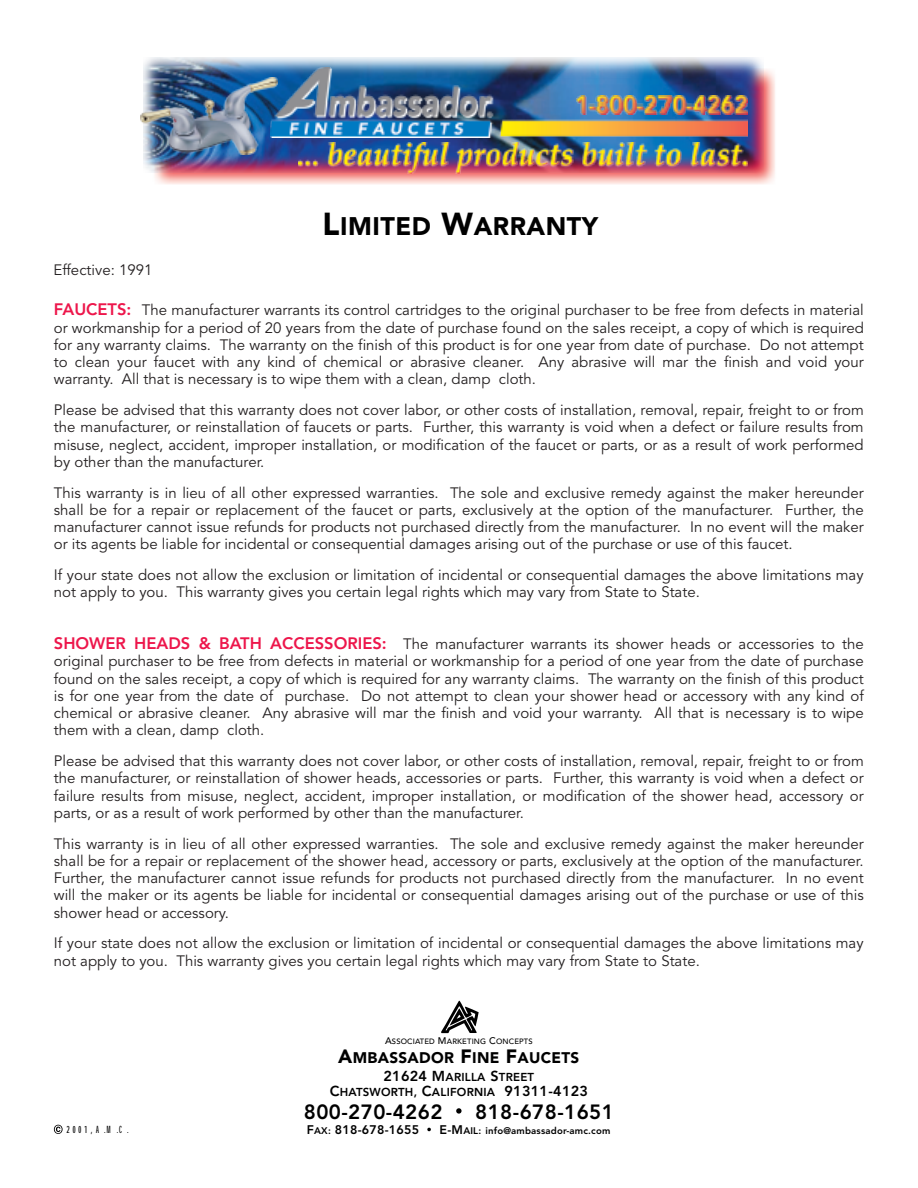
<style>
.page{position:relative;width:918px;height:1188px;background:#fff}
.page>*{position:absolute;margin:0;border:0;box-sizing:border-box;transform-origin:0 0}
.t1{font:900 25.2px "Avenir";letter-spacing:.02em;color:#000}
.t2{font:800 20.55px "Avenir";letter-spacing:.02em;color:#000}
.t3{font:900 15.3px "Avenir";letter-spacing:.02em;color:#000}
.t4{font:15px/17.2px "Avenir";color:#231f20;text-align:justify}
.t5{font:800 12.45px "Avenir";letter-spacing:.02em;color:#000}
.t6{font:800 11.4px/15.3px "Avenir";letter-spacing:.02em;color:#000;text-align:center}
.t7{font:800 9.6px "Avenir";letter-spacing:.02em;color:#000}
.t8{font:500 7.65px "Avenir";letter-spacing:.02em;color:#000}
.s1{font-size:31.5px}
.s2{font-weight:800;font-size:16.5px;color:#ed164b}
.s3{font-size:9.6px}
.s4{font-size:19.2px}
.s5{font-size:14.4px}
.s6{font-size:12.45px}
</style>
<div class="page">
<img style="left:151px;top:57px;width:624px;height:127px">
<img style="left:143px;top:58px;width:621px;height:114px">
<img style="left:140px;top:78px;width:138px;height:76px">
<img style="left:270px;top:68px;width:477px;height:69px">
<img style="left:298px;top:142px;width:449px;height:31px">
<img style="left:576px;top:96px;width:171px;height:18px">
<svg style="left:441px;top:1001px;width:38px;height:32px"></svg>
<svg style="left:427px;top:1128px;width:4px;height:3px"></svg>
<svg style="left:456px;top:1108px;width:6px;height:6px"></svg>
<svg style="left:54px;top:1125px;width:9px;height:9px"></svg>
<p class="t4" style="left:53px;top:261px;width:100px">Effective: 1991</p>
<h1 class="t1" style="left:323px;top:211px;width:277px"><span class="s1">L</span>IMITED <span class="s1">W</span>ARRANTY</h1>
<p class="t4" style="left:54px;top:302px;width:811px"><span class="s2">FAUCETS:</span> The manufacturer warrants its control cartridges to the original purchaser to be free from defects in material or workmanship for a period of 20 years from the date of purchase found on the sales receipt, a copy of which is required for any warranty claims. The warranty on the finish of this product is for one year from date of purchase. Do not attempt to clean your faucet with any kind of chemical or abrasive cleaner. Any abrasive will mar the finish and void your warranty. All that is necessary is to wipe them with a clean, damp cloth.</p>
<p class="t4" style="left:54px;top:402px;width:811px">Please be advised that this warranty does not cover labor, or other costs of installation, removal, repair, freight to or from the manufacturer, or reinstallation of faucets or parts. Further, this warranty is void when a defect or failure results from misuse, neglect, accident, improper installation, or modification of the faucet or parts, or as a result of work performed by other than the manufacturer.</p>
<p class="t4" style="left:54px;top:484px;width:811px">This warranty is in lieu of all other expressed warranties. The sole and exclusive remedy against the maker hereunder shall be for a repair or replacement of the faucet or parts, exclusively at the option of the manufacturer. Further, the manufacturer cannot issue refunds for products not purchased directly from the manufacturer. In no event will the maker or its agents be liable for incidental or consequential damages arising out of the purchase or use of this faucet.</p>
<p class="t4" style="left:54px;top:567px;width:811px">If your state does not allow the exclusion or limitation of incidental or consequential damages the above limitations may not apply to you. This warranty gives you certain legal rights which may vary from State to State.</p>
<p class="t4" style="left:54px;top:636px;width:811px"><span class="s2">SHOWER HEADS &amp; BATH ACCESSORIES:</span> The manufacturer warrants its shower heads or accessories to the original purchaser to be free from defects in material or workmanship for a period of one year from the date of purchase found on the sales receipt, a copy of which is required for any warranty claims. The warranty on the finish of this product is for one year from the date of purchase. Do not attempt to clean your shower head or accessory with any kind of chemical or abrasive cleaner. Any abrasive will mar the finish and void your warranty. All that is necessary is to wipe them with a clean, damp cloth.</p>
<p class="t4" style="left:54px;top:753px;width:811px">Please be advised that this warranty does not cover labor, or other costs of installation, removal, repair, freight to or from the manufacturer, or reinstallation of shower heads, accessories or parts. Further, this warranty is void when a defect or failure results from misuse, neglect, accident, improper installation, or modification of the shower head, accessory or parts, or as a result of work performed by other than the manufacturer.</p>
<p class="t4" style="left:54px;top:835px;width:811px">This warranty is in lieu of all other expressed warranties. The sole and exclusive remedy against the maker hereunder shall be for a repair or replacement of the shower head, accessory or parts, exclusively at the option of the manufacturer.<br>Further, the manufacturer cannot issue refunds for products not purchased directly from the manufacturer. In no event will the maker or its agents be liable for incidental or consequential damages arising out of the purchase or use of this shower head or accessory.</p>
<p class="t4" style="left:54px;top:935px;width:811px">If your state does not allow the exclusion or limitation of incidental or consequential damages the above limitations may not apply to you. This warranty gives you certain legal rights which may vary from State to State.</p>
<p class="t8" style="left:385px;top:1037px;width:149px"><span class="s3">A</span>SSOCIATED <span class="s3">M</span>ARKETING <span class="s3">C</span>ONCEPTS</p>
<p class="t3" style="left:338px;top:1049px;width:243px"><span class="s4">A</span>MBASSADOR <span class="s4">F</span>INE <span class="s4">F</span>AUCETS</p>
<p class="t6" style="left:330px;top:1069px;width:260px"><span class="s5">21624 M</span>ARILLA <span class="s5">S</span>TREET<br><span class="s5">C</span>HATSWORTH, <span class="s5">C</span>ALIFORNIA <span class="s5">91311-4123</span></p>
<h2 class="t2" style="left:304px;top:1100px;width:140px">800-270-4262</h2>
<h2 class="t2" style="left:475px;top:1100px;width:140px">818-678-1651</h2>
<p class="t5" style="left:307px;top:1122px;width:114px">F<span class="s3">AX:</span> 818-678-1655</p>
<p class="t7" style="left:440px;top:1125px;width:172px"><span class="s6">E-M</span>AIL: info@ambassador-amc.com</p>
</div>
